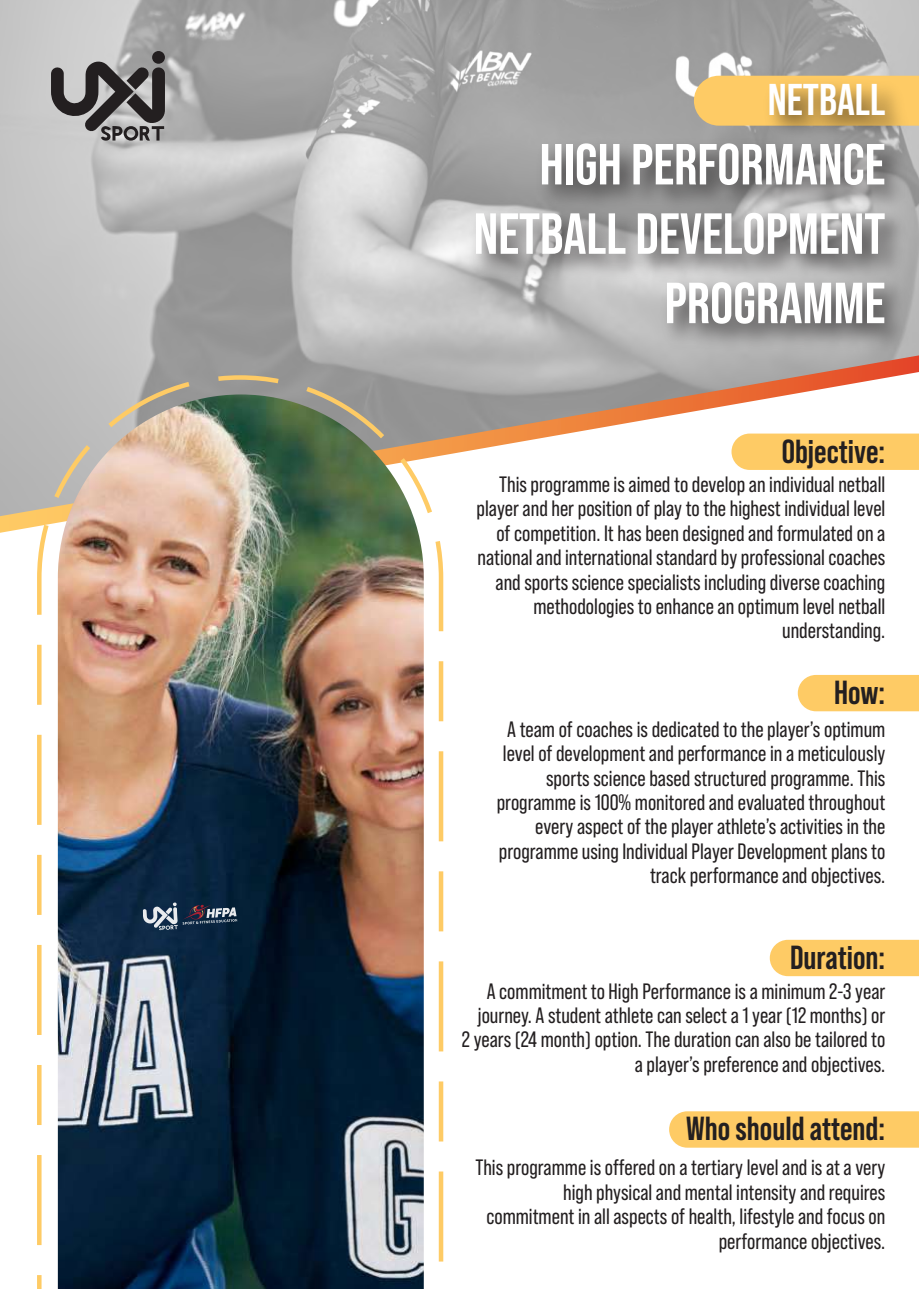
<style>
.page{position:relative;width:919px;height:1289px;background:#fff}
.page>*{position:absolute;margin:0;border:0;box-sizing:border-box;transform-origin:0 0}
.t1{font:700 57.75px/69.3px "Bebas Neue Pro";color:#fff;text-align:right}
.t2{font:700 44.4px "Bebas Neue Pro";color:#fff}
.t3{font:700 33.3px "Bebas Neue Pro";color:#231f20}
.t4{font:22.2px/24.5px "Bebas Neue Pro";color:#231f20;text-align:right}
</style>
<div class="page">
<div style="left:797px;top:675px;width:121px;height:36px;background:#fecb65"></div>
<div style="left:769px;top:939px;width:149px;height:37px;background:#fecb65"></div>
<div style="left:669px;top:1111px;width:249px;height:36px;background:#fecb65"></div>
<img style="left:0;top:0;width:918px;height:355px">
<svg style="left:0;top:355px;width:918px;height:178px"></svg>
<img style="left:233px;top:65px;width:685px;height:322px">
<img style="left:37px;top:375px;width:406px;height:913px">
<div style="left:152px;top:51px;width:13px;height:13px;background:#231f20;border-radius:50%"></div>
<svg style="left:51px;top:60px;width:114px;height:81px"></svg>
<svg style="left:143px;top:902px;width:94px;height:28px"></svg>
<h2 class="t2" style="left:767px;top:74px;width:119px">NETBALL</h2>
<h1 class="t1" style="left:473px;top:129px;width:413px">HIGH PERFORMANCE<br>NETBALL DEVELOPMENT<br>PROGRAMME</h1>
<h3 class="t3" style="left:781px;top:432px;width:105px">Objective:</h3>
<p class="t4" style="left:476px;top:471px;width:410px">This programme is aimed to develop an individual netball player and her position of play to the highest individual level of competition. It has been designed and formulated on a national and international standard by professional coaches and sports science specialists including diverse coaching methodologies to enhance an optimum level netball understanding.</p>
<h3 class="t3" style="left:833px;top:673px;width:53px">How:</h3>
<p class="t4" style="left:496px;top:716px;width:390px">A team of coaches is dedicated to the player’s optimum level of development and performance in a meticulously sports science based structured programme. This programme is 100% monitored and evaluated throughout every aspect of the player athlete’s activities in the programme using Individual Player Development plans to track performance and objectives.</p>
<h3 class="t3" style="left:790px;top:937px;width:97px">Duration:</h3>
<p class="t4" style="left:462px;top:978px;width:425px">A commitment to High Performance is a minimum 2-3 year journey. A student athlete can select a 1 year (12 months) or<br>2 years (24 month) option. The duration can also be tailored to a player’s preference and objectives.</p>
<h3 class="t3" style="left:686px;top:1109px;width:200px">Who should attend:</h3>
<p class="t4" style="left:475px;top:1155px;width:411px">This programme is offered on a tertiary level and is at a very high physical and mental intensity and requires commitment in all aspects of health, lifestyle and focus on performance objectives.</p>
</div>
